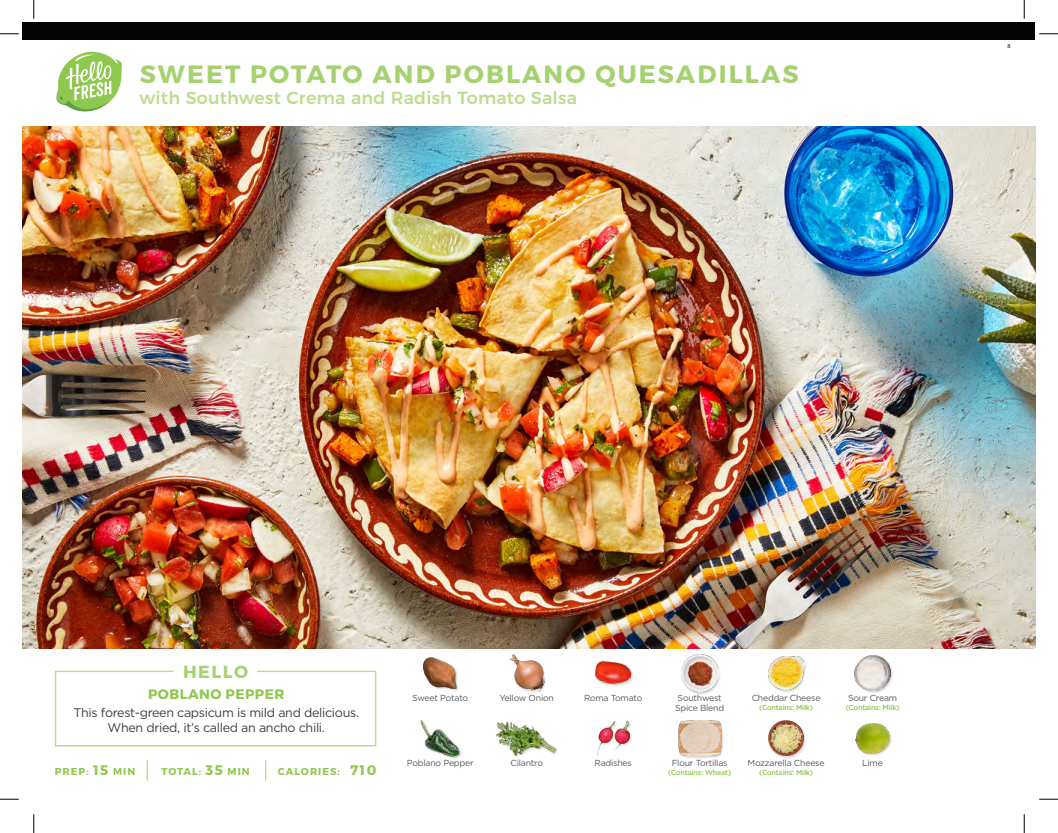
<style>
.page{position:relative;width:1058px;height:833px;background:#fff}
.page>*{position:absolute;margin:0;border:0;box-sizing:border-box;transform-origin:0 0}
.t1{font:700 25px "Montserrat";letter-spacing:.085em;color:#a6d170}
.t2{font:500 17.5px "Montserrat";letter-spacing:.01em;color:#bedb8e}
.t3{font:700 17.5px "Montserrat";letter-spacing:.085em;color:#a6d170}
.t4{font:700 13.75px "Montserrat";letter-spacing:.035em;color:#8fc84e}
.t5{font:12.5px/15px "Gotham";letter-spacing:-.025em;color:#3e3e3f;text-align:center}
.t6{font:700 10px "Montserrat";letter-spacing:.1em;color:#8fc84e}
.t7{font:8.75px/10px "Gotham";letter-spacing:-.025em;color:#57585a}
.t8{font:500 7.25px "Gotham";letter-spacing:-.025em;color:#8fc84e}
.t9{font:6.25px "Source Sans Pro";color:#040503}
.s1{font-size:13.75px}
</style>
<div class="page">
<div style="left:23px;top:23px;width:1012px;height:17px;background:#040503"></div>
<svg style="left:54px;top:670px;width:323px;height:77px"></svg>
<hr style="left:146px;top:760px;width:2px;height:20px;background:#bedb8e">
<svg style="left:265px;top:760px;width:1px;height:20px"></svg>
<svg style="left:56px;top:51px;width:66px;height:61px"></svg>
<img style="left:23px;top:127px;width:1012px;height:521px">
<div style="left:421px;top:720px;width:42px;height:39px;background:#231f20;opacity:.2"></div>
<img style="left:421px;top:720px;width:38px;height:36px">
<div style="left:423px;top:657px;width:37px;height:34px;background:#231f20;opacity:.2"></div>
<img style="left:423px;top:658px;width:34px;height:30px">
<div style="left:597px;top:721px;width:35px;height:36px;background:#231f20;opacity:.2"></div>
<img style="left:597px;top:721px;width:32px;height:34px">
<div style="left:595px;top:661px;width:39px;height:26px;background:#231f20;opacity:.2"></div>
<img style="left:594px;top:660px;width:38px;height:26px">
<img style="left:497px;top:721px;width:59px;height:34px">
<div style="left:509px;top:654px;width:38px;height:41px;background:#231f20;opacity:.2"></div>
<img style="left:509px;top:654px;width:35px;height:37px">
<div style="left:677px;top:720px;width:47px;height:39px;background:#231f20;opacity:.2"></div>
<img style="left:678px;top:720px;width:43px;height:36px">
<div style="left:681px;top:654px;width:40px;height:41px;background:#231f20;opacity:.2"></div>
<img style="left:681px;top:654px;width:37px;height:37px">
<div style="left:768px;top:720px;width:39px;height:39px;background:#231f20;opacity:.2"></div>
<img style="left:768px;top:720px;width:35px;height:35px">
<div style="left:767px;top:655px;width:40px;height:38px;background:#231f20;opacity:.2"></div>
<img style="left:768px;top:656px;width:36px;height:33px">
<div style="left:855px;top:723px;width:38px;height:33px;background:#231f20;opacity:.2"></div>
<img style="left:855px;top:723px;width:34px;height:30px">
<div style="left:854px;top:655px;width:39px;height:39px;background:#231f20;opacity:.2"></div>
<img style="left:854px;top:655px;width:36px;height:35px">
<svg style="left:0;top:33px;width:19px;height:2px"></svg>
<svg style="left:1039px;top:33px;width:19px;height:2px"></svg>
<svg style="left:0;top:798px;width:19px;height:2px"></svg>
<svg style="left:1039px;top:798px;width:19px;height:2px"></svg>
<svg style="left:33px;top:0;width:2px;height:19px"></svg>
<svg style="left:33px;top:814px;width:2px;height:19px"></svg>
<svg style="left:1023px;top:0;width:2px;height:19px"></svg>
<svg style="left:1023px;top:814px;width:2px;height:19px"></svg>
<h1 class="t1" style="left:140px;top:59px;width:660px">SWEET POTATO AND POBLANO QUESADILLAS</h1>
<h2 class="t2" style="left:140px;top:84px;width:439px">with Southwest Crema and Radish Tomato Salsa</h2>
<p class="t9" style="left:1007px;top:42px;width:5px">8</p>
<h2 class="t3" style="left:183px;top:661px;width:67px">HELLO</h2>
<h3 class="t4" style="left:148px;top:686px;width:138px">POBLANO PEPPER</h3>
<h3 class="t5" style="left:74px;top:704px;width:287px">This forest-green capsicum is mild and delicious.<br>When dried, it’s called an ancho chili.</h3>
<p class="t6" style="left:55px;top:765px;width:82px">PREP: <span class="s1">15</span> MIN</p>
<p class="t6" style="left:162px;top:765px;width:90px">TOTAL: <span class="s1">35</span> MIN</p>
<p class="t6" style="left:278px;top:765px;width:100px">CALORIES: <span class="s1">710</span></p>
<p class="t7" style="left:412px;top:693px;width:58px">Sweet Potato</p>
<p class="t7" style="left:675px;top:693px;width:51px">Southwest<br>Spice Blend</p>
<p class="t7" style="left:499px;top:693px;width:56px">Yellow Onion</p>
<p class="t7" style="left:584px;top:693px;width:60px">Roma Tomato</p>
<p class="t7" style="left:751px;top:693px;width:70px">Cheddar Cheese</p>
<p class="t7" style="left:848px;top:693px;width:51px">Sour Cream</p>
<p class="t8" style="left:759px;top:702px;width:55px">(Contains: Milk)</p>
<p class="t8" style="left:845px;top:702px;width:55px">(Contains: Milk)</p>
<p class="t7" style="left:407px;top:758px;width:68px">Poblano Pepper</p>
<p class="t7" style="left:510px;top:758px;width:34px">Cilantro</p>
<p class="t7" style="left:594px;top:758px;width:39px">Radishes</p>
<p class="t7" style="left:671px;top:758px;width:57px">Flour Tortillas</p>
<p class="t7" style="left:747px;top:758px;width:78px">Mozzarella Cheese</p>
<p class="t7" style="left:862px;top:758px;width:22px">Lime</p>
<p class="t8" style="left:668px;top:767px;width:64px">(Contains: Wheat)</p>
<p class="t8" style="left:759px;top:767px;width:55px">(Contains: Milk)</p>
</div>
